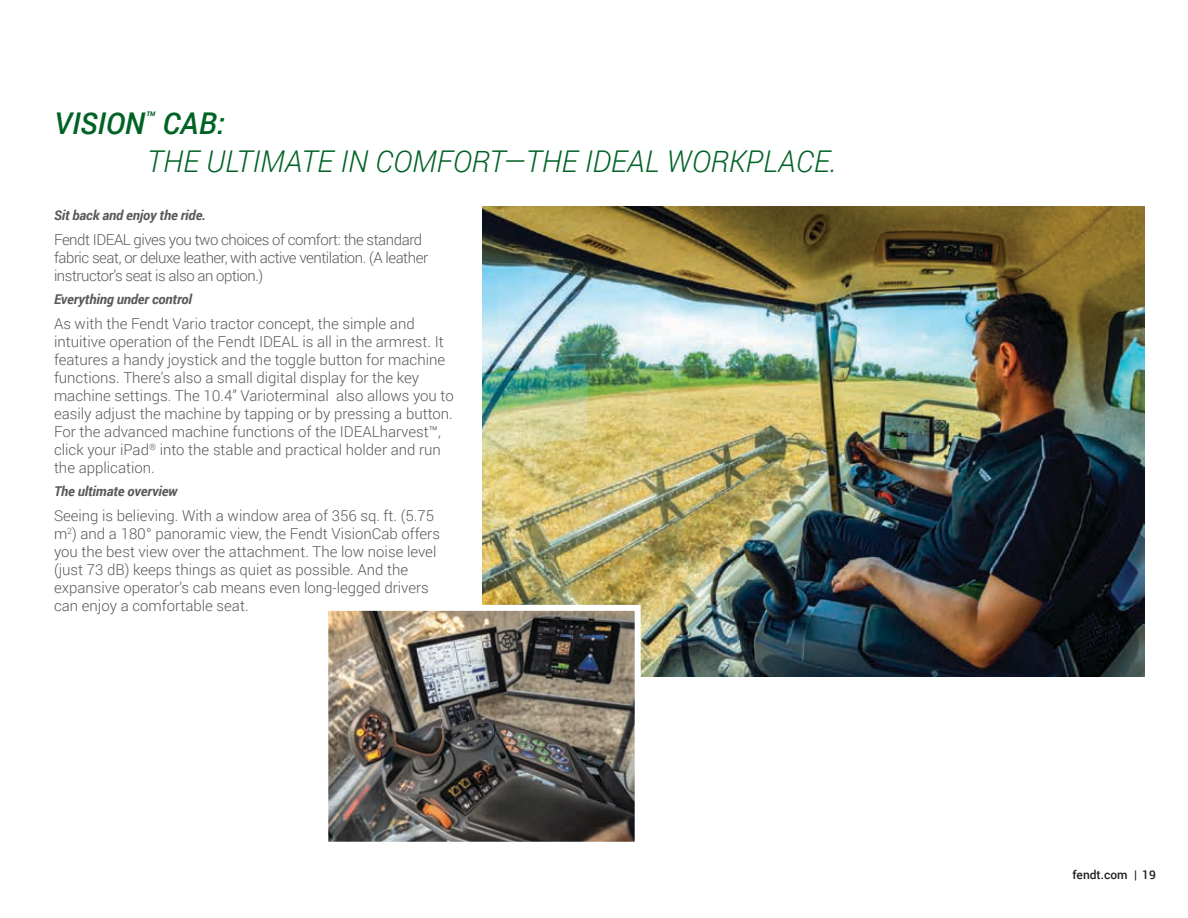
<style>
.page{position:relative;width:1188px;height:918px;background:#fff}
.page>*{position:absolute;margin:0;border:0;box-sizing:border-box;transform-origin:0 0}
.t1{font:italic 300 30px/37.5px "Roboto";color:#006325}
.t2{font:300 15px/18px "Roboto";color:#58595b}
.t3{font:300 15px/18px "Roboto";letter-spacing:-.03em;color:#58595b}
.t4{font:italic 700 13.5px "Roboto";letter-spacing:-.01em;color:#58595b}
.t5{font:500 12px "Roboto";color:#231f20}
.s1{font-weight:500}
</style>
<div class="page">
<img style="left:483px;top:206px;width:661px;height:470px">
<img style="left:328px;top:602px;width:316px;height:240px">
<h1 class="t1" style="left:147px;top:104px;width:692px;text-indent:-93px"><span class="s1">VISION</span><sup>™</sup> <span class="s1">CAB:<br></span>THE ULTIMATE IN COMFORT—THE IDEAL WORKPLACE.</h1>
<p class="t4" style="left:54px;top:206px;width:154px">Sit back and enjoy the ride.</p>
<p class="t3" style="left:54px;top:230px;width:376px">Fendt IDEAL gives you two choices of comfort: the standard fabric seat, or deluxe leather, with active ventilation. (A leather instructor’s seat is also an option.)</p>
<p class="t4" style="left:54px;top:290px;width:140px">Everything under control</p>
<p class="t2" style="left:54px;top:314px;width:401px">As with the Fendt Vario tractor concept, the simple and intuitive operation of the Fendt IDEAL is all in the armrest. It features a handy joystick and the toggle button for machine functions. There’s also a small digital display for the key machine settings. The 10.4” Varioterminal also allows you to easily adjust the machine by tapping or by pressing a button.<br>For the advanced machine functions of the IDEALharvest™, click your iPad<sup>®</sup> into the stable and practical holder and run the application.</p>
<p class="t4" style="left:54px;top:482px;width:125px">The ultimate overview</p>
<p class="t2" style="left:54px;top:506px;width:388px">Seeing is believing. With a window area of 356 sq. ft. (5.75 m<sup>2</sup>) and a 180° panoramic view, the Fendt VisionCab offers you the best view over the attachment. The low noise level (just 73 dB) keeps things as quiet as possible. And the expansive operator’s cab means even long-legged drivers can enjoy a comfortable seat.</p>
<p class="t5" style="left:1072px;top:866px;width:85px">fendt.com | 19</p>
</div>
